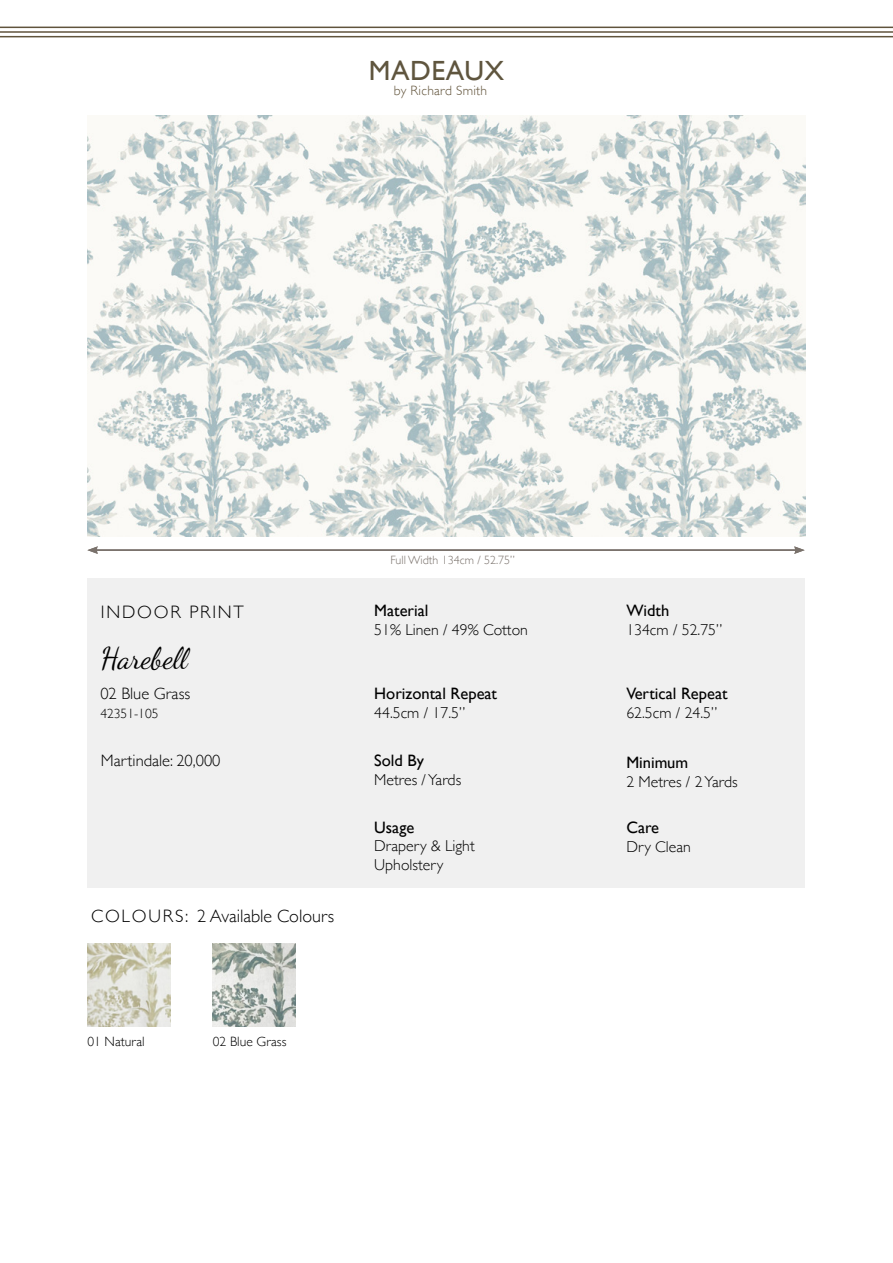
<style>
.page{position:relative;width:893px;height:1263px;background:#fff}
.page>*{position:absolute;margin:0;border:0;box-sizing:border-box;transform-origin:0 0}
.t1{font:30px "Dancing Script";color:#000}
.t2{font:27.75px "Gill Sans";letter-spacing:.02em;color:#5f553e}
.t3{font:300 18px "Gill Sans";color:#000}
.t4{font:300 18px "Gill Sans";letter-spacing:.1em;color:#000}
.t5{font:16.5px "Gill Sans";color:#000}
.t6{font:300 16.5px "Gill Sans";color:#000}
.t7{font:300 15.75px/18.9px "Gill Sans";color:#000}
.t8{font:300 13.5px "Gill Sans";color:#000}
.t9{font:300 13.5px "Gill Sans";letter-spacing:.02em;color:#61533a}
.t10{font:300 12px "Gill Sans";color:#7a726c}
</style>
<div class="page">
<hr style="left:0;top:36px;width:893px;height:1px;background:#60533c">
<hr style="left:0;top:31px;width:893px;height:2px;background:#60533c">
<hr style="left:0;top:27px;width:893px;height:1px;background:#60533c">
<img style="left:87px;top:943px;width:83px;height:83px">
<img style="left:213px;top:943px;width:83px;height:83px">
<img style="left:88px;top:116px;width:718px;height:421px">
<div style="left:87px;top:578px;width:718px;height:310px;background:#f0f0f0"></div>
<hr style="left:96px;top:549px;width:700px;height:2px;background:#7a726c">
<svg style="left:87px;top:546px;width:11px;height:8px"></svg>
<svg style="left:794px;top:546px;width:11px;height:8px"></svg>
<h2 class="t2" style="left:369px;top:54px;width:137px">MADEAUX</h2>
<p class="t9" style="left:394px;top:80px;width:95px">by Richard Smith</p>
<p class="t4" style="left:101px;top:597px;width:145px">INDOOR PRINT</p>
<h1 class="t1" style="left:100px;top:635px;width:91px">Harebell</h1>
<p class="t6" style="left:100px;top:681px;width:92px">02 Blue Grass</p>
<p class="t8" style="left:100px;top:703px;width:60px">42351-105</p>
<p class="t6" style="left:101px;top:748px;width:121px">Martindale: 20,000</p>
<p class="t3" style="left:91px;top:902px;width:245px">COLOURS: 2 Available Colours</p>
<p class="t10" style="left:390px;top:551px;width:126px">Full Width 134cm / 52.75”</p>
<p class="t5" style="left:374px;top:600px;width:56px">Material</p>
<p class="t7" style="left:374px;top:619px;width:155px">51% Linen / 49% Cotton</p>
<p class="t5" style="left:374px;top:684px;width:124px">Horizontal Repeat</p>
<p class="t7" style="left:374px;top:703px;width:92px">44.5cm / 17.5”</p>
<p class="t5" style="left:374px;top:751px;width:51px">Sold By</p>
<p class="t7" style="left:374px;top:770px;width:88px">Metres / Yards</p>
<p class="t5" style="left:374px;top:817px;width:42px">Usage</p>
<p class="t7" style="left:374px;top:836px;width:102px">Drapery &amp; Light<br>Upholstery</p>
<p class="t8" style="left:87px;top:1031px;width:59px">01 Natural</p>
<p class="t8" style="left:213px;top:1031px;width:75px">02 Blue Grass</p>
<p class="t5" style="left:626px;top:600px;width:44px">Width</p>
<p class="t7" style="left:626px;top:619px;width:98px">134cm / 52.75”</p>
<p class="t5" style="left:626px;top:684px;width:103px">Vertical Repeat</p>
<p class="t7" style="left:626px;top:703px;width:92px">62.5cm / 24.5”</p>
<p class="t5" style="left:626px;top:753px;width:63px">Minimum</p>
<p class="t7" style="left:626px;top:772px;width:113px">2 Metres / 2 Yards</p>
<p class="t5" style="left:626px;top:817px;width:34px">Care</p>
<p class="t7" style="left:626px;top:836px;width:66px">Dry Clean</p>
</div>
